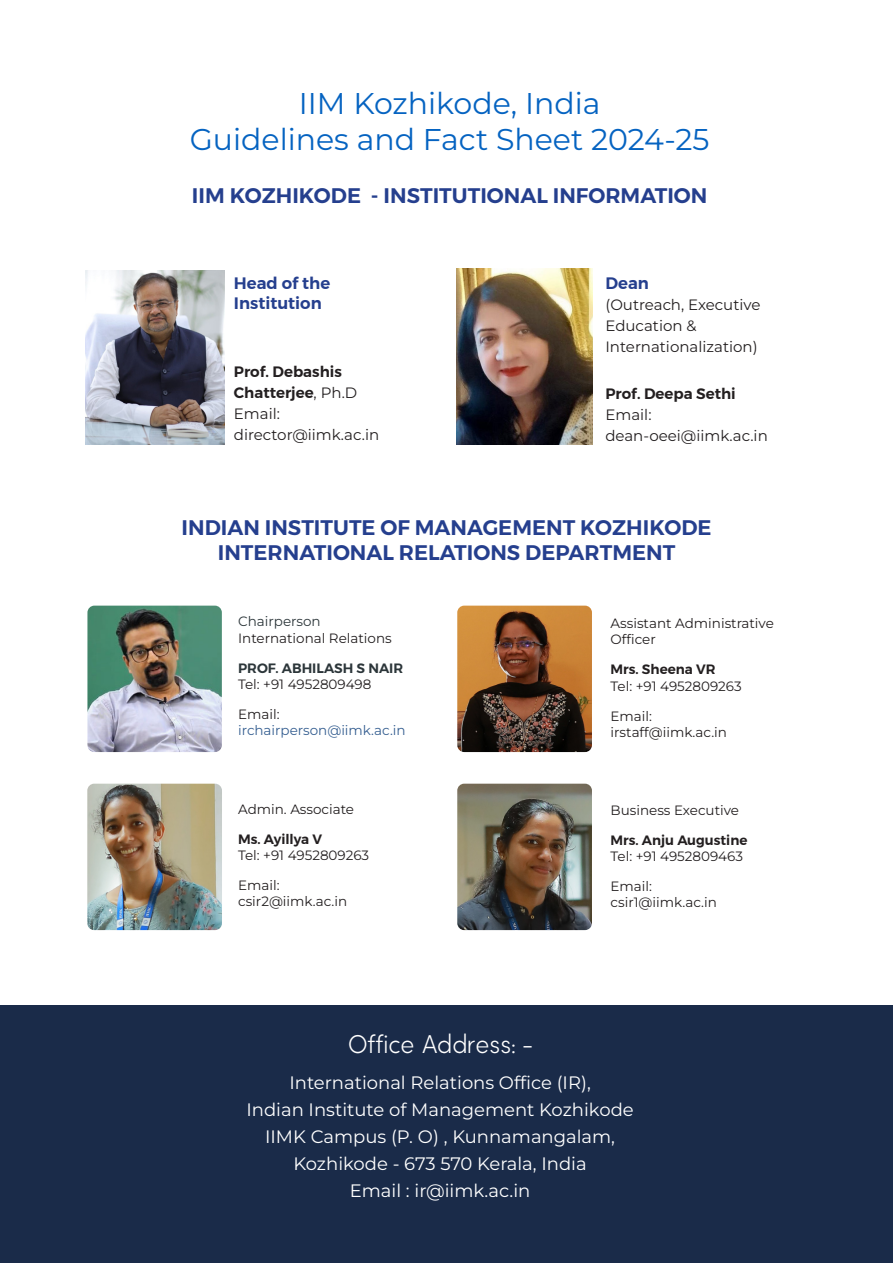
<style>
.page{position:relative;width:893px;height:1263px;background:#fff}
.page>*{position:absolute;margin:0;border:0;box-sizing:border-box;transform-origin:0 0}
.t1{font:30px "Montserrat";color:#0563c1}
.t2{font:300 25.5px "Brutel";color:#fff}
.t3{font:600 21px "Montserrat";color:#253f8e}
.t4{font:18px "Montserrat";color:#fff}
.t5{font:600 16.5px "Montserrat";color:#253f8e}
.t6{font:15px/21px "Montserrat";color:#231f20}
.t7{font:600 15px "Montserrat";color:#231f20}
.t8{font:13.5px/16.2px "Montserrat";color:#231f20}
.t9{font:600 13.5px/16.2px "Montserrat";color:#2c363a}
.t10{font:600 13.5px/16.2px "Montserrat";color:#231f20}
.t11{font:13.5px/16.2px "Montserrat";color:#365f91}
.s1{font-weight:400}
.s2{color:#2c363a}
.s3{font-weight:400;color:#231f20}
.s4{color:#231f20}
.s5{font-weight:600}
</style>
<div class="page">
<div style="left:0;top:1006px;width:893px;height:257px;background:#1a2b49"></div>
<img style="left:87px;top:606px;width:135px;height:146px">
<img style="left:457px;top:606px;width:135px;height:146px">
<img style="left:457px;top:784px;width:135px;height:146px">
<img style="left:87px;top:784px;width:135px;height:146px">
<img style="left:457px;top:268px;width:136px;height:176px">
<img style="left:85px;top:270px;width:139px;height:174px">
<p class="t1" style="left:299px;top:83px;width:303px">IIM Kozhikode, India</p>
<p class="t1" style="left:190px;top:119px;width:521px">Guidelines and Fact Sheet 2024-25</p>
<p class="t3" style="left:192px;top:179px;width:517px">IIM KOZHIKODE - INSTITUTIONAL INFORMATION</p>
<p class="t5" style="left:234px;top:270px;width:98px">Head of the</p>
<p class="t5" style="left:234px;top:290px;width:89px">Institution</p>
<p class="t7" style="left:234px;top:359px;width:109px">Prof. Debashis</p>
<p class="t7" style="left:234px;top:380px;width:125px">Chatterjee<span class="s1">, Ph.D</span></p>
<p class="t6" style="left:234px;top:402px;width:147px">Email: director@iimk.ac.in</p>
<p class="t5" style="left:605px;top:270px;width:45px">Dean</p>
<p class="t6" style="left:605px;top:293px;width:156px">(Outreach, Executive<br>Education &amp;</p>
<p class="t6" style="left:605px;top:335px;width:154px">Internationalization)</p>
<p class="t7" style="left:605px;top:381px;width:132px">Prof. Deepa Sethi</p>
<p class="t6" style="left:605px;top:403px;width:164px">Email: dean-oeei@iimk.ac.in</p>
<p class="t3" style="left:182px;top:511px;width:531px">INDIAN INSTITUTE OF MANAGEMENT KOZHIKODE</p>
<p class="t3" style="left:218px;top:536px;width:459px">INTERNATIONAL RELATIONS DEPARTMENT</p>
<p class="t8" style="left:238px;top:613px;width:155px"><span class="s2">Chairperson<br></span>International Relations</p>
<p class="t9" style="left:238px;top:660px;width:167px">PROF. ABHILASH S NAIR<br><span class="s3">Tel: +91 4952809498</span></p>
<p class="t11" style="left:238px;top:706px;width:169px"><span class="s4">Email: </span>irchairperson@iimk.ac.in</p>
<p class="t8" style="left:238px;top:801px;width:117px">Admin. Associate</p>
<p class="t8" style="left:238px;top:831px;width:133px"><span class="s5">Ms. Ayillya V<br></span>Tel: +91 4952809263</p>
<p class="t8" style="left:238px;top:877px;width:111px">Email: csir2@iimk.ac.in</p>
<p class="t2" style="left:348px;top:1031px;width:186px">Office Address: -</p>
<p class="t8" style="left:611px;top:615px;width:165px">Assistant Administrative<br>Officer</p>
<p class="t8" style="left:611px;top:661px;width:133px"><span class="s5">Mrs. Sheena VR<br></span>Tel: +91 4952809263</p>
<p class="t8" style="left:611px;top:707px;width:118px">Email: irstaff@iimk.ac.in</p>
<p class="t8" style="left:611px;top:801px;width:130px">Business Executive</p>
<p class="t10" style="left:611px;top:832px;width:138px">Mrs. Anju Augustine<br><span class="s1">Tel: +91 4952809463</span></p>
<p class="t8" style="left:611px;top:878px;width:108px">Email: csir1@iimk.ac.in</p>
<p class="t4" style="left:289px;top:1070px;width:303px">International Relations Office (IR),</p>
<p class="t4" style="left:246px;top:1097px;width:389px">Indian Institute of Management Kozhikode</p>
<p class="t4" style="left:265px;top:1124px;width:352px">IIMK Campus (P. O) , Kunnamangalam,</p>
<p class="t4" style="left:293px;top:1151px;width:295px">Kozhikode ‐ 673 570 Kerala, India</p>
<p class="t4" style="left:350px;top:1178px;width:182px">Email : ir@iimk.ac.in</p>
</div>
